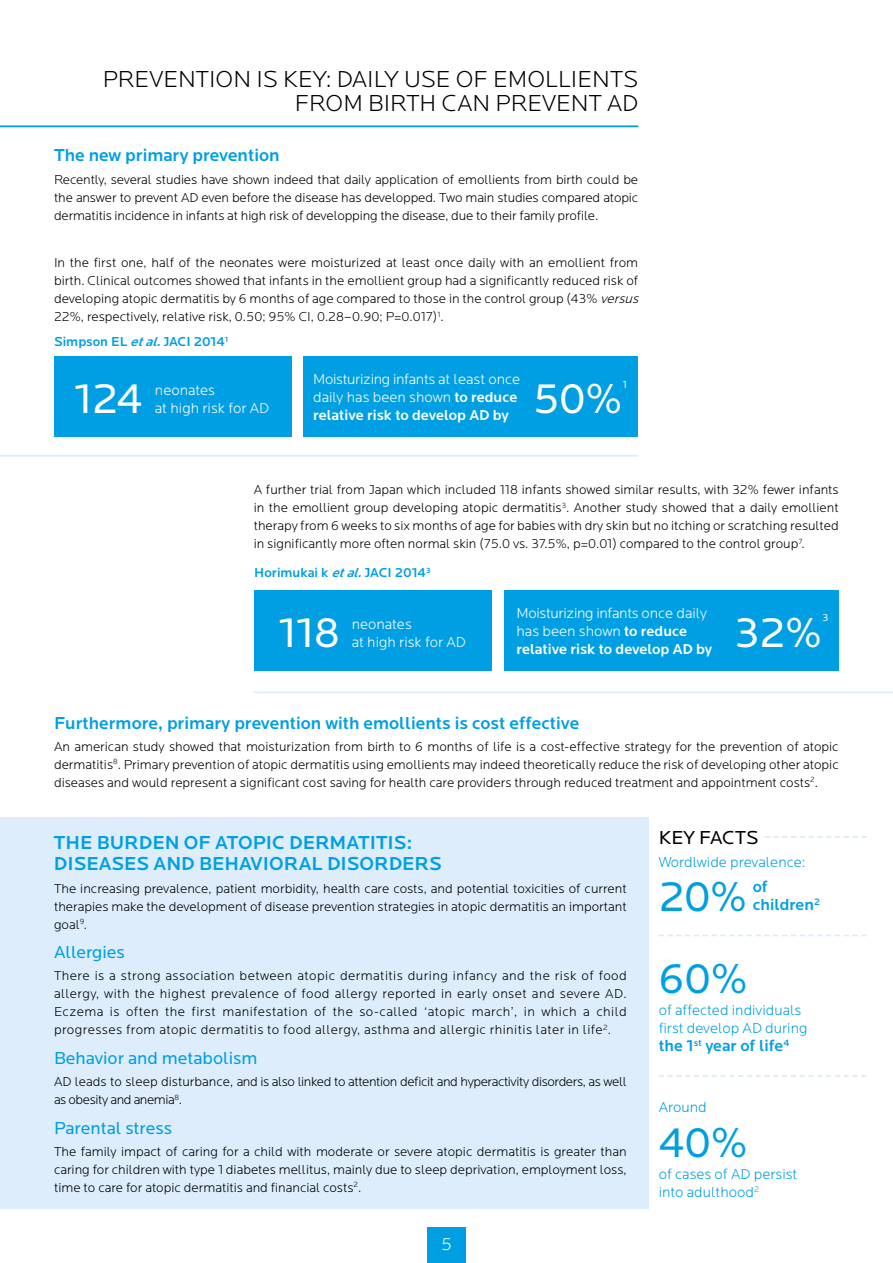
<style>
.page{position:relative;width:893px;height:1263px;background:#fff}
.page>*{position:absolute;margin:0;border:0;box-sizing:border-box;transform-origin:0 0}
.t1{font:43.5px "Locator";color:#fff}
.t2{font:43.5px "Locator";color:#009fe3}
.t3{font:300 24px/24px "Locator";color:#000;text-align:right}
.t4{font:500 19.5px "Locator";color:#009fe3}
.t5{font:19.5px "Locator";color:#000}
.t6{font:500 18px "Locator";color:#009fe3}
.t7{font:18px "Locator";color:#009fe3}
.t8{font:300 18px "Locator";color:#fff}
.t9{font:500 16.5px/18px "Locator";color:#009fe3}
.t10{font:300 15px/18px "Locator";color:#fff}
.t11{font:300 15px/18px "Locator";color:#009fe3}
.t12{font:300 15px/18px "Locator";letter-spacing:-.02em;color:#fff}
.t13{font:300 13.5px/18px "Locator";color:#000;text-align:justify}
.t14{font:300 13.5px/18px "Locator";letter-spacing:-.03em;color:#000}
.t15{font:500 13.5px "Locator";color:#009fe3}
.t16{font:10.5px "Locator";color:#fff}
.s1{font-style:italic}
.s2{font-weight:500}
</style>
<div class="page">
<hr style="left:0;top:455px;width:638px;height:2px;background:#ddedfb">
<div style="left:54px;top:357px;width:237px;height:80px;background:#009fe3"></div>
<div style="left:254px;top:590px;width:237px;height:80px;background:#009fe3"></div>
<div style="left:303px;top:357px;width:334px;height:80px;background:#009fe3"></div>
<div style="left:504px;top:590px;width:335px;height:80px;background:#009fe3"></div>
<div style="left:0;top:817px;width:648px;height:392px;background:#ddedfb"></div>
<hr style="left:0;top:125px;width:638px;height:2px;background:#009fe3">
<svg style="left:659px;top:934px;width:208px;height:2px"></svg>
<svg style="left:765px;top:836px;width:102px;height:2px"></svg>
<svg style="left:659px;top:1075px;width:208px;height:2px"></svg>
<hr style="left:254px;top:691px;width:639px;height:2px;background:#ddedfb">
<div style="left:427px;top:1228px;width:39px;height:35px;background:#009fe3"></div>
<h2 class="t3" style="left:103px;top:68px;width:537px">PREVENTION IS KEY: DAILY USE OF EMOLLIENTS<br>FROM BIRTH CAN PREVENT AD</h2>
<h3 class="t6" style="left:54px;top:145px;width:227px">The new primary prevention</h3>
<p class="t13" style="left:54px;top:170px;width:586px">Recently, several studies have shown indeed that daily application of emollients from birth could be the answer to prevent AD even before the disease has developped. Two main studies compared atopic dermatitis incidence in infants at high risk of developping the disease, due to their family profile.</p>
<p class="t13" style="left:54px;top:254px;width:590px;text-align:left">In the first one, half of the neonates were moisturized at least once daily with an emollient from birth. Clinical outcomes showed that infants in the emollient group had a significantly reduced risk of developing atopic dermatitis by 6 months of age compared to those in the control group (43% <span class="s1">versus </span>22%, respectively, relative risk, 0.50; 95% CI, 0.28–0.90; P=0.017)<sup>1</sup>.</p>
<p class="t15" style="left:54px;top:334px;width:176px">Simpson EL <span class="s1">etal.</span>JACI 2014<sup>1</sup></p>
<h1 class="t1" style="left:74px;top:375px;width:70px">124</h1>
<p class="t10" style="left:155px;top:382px;width:116px">neonates<br>at high risk for AD</p>
<p class="t10" style="left:313px;top:371px;width:209px">Moisturizing infants at least once daily has been shown <span class="s2">to reduce relative risk to develop AD by</span></p>
<h1 class="t1" style="left:533px;top:375px;width:92px">50%</h1>
<p class="t16" style="left:623px;top:378px;width:6px">1</p>
<p class="t13" style="left:254px;top:481px;width:587px">A further trial from Japan which included 118 infants showed similar results, with 32% fewer infants in the emollient group developing atopic dermatitis<sup>3</sup>. Another study showed that a daily emollient therapy from 6 weeks to six months of age for babies with dry skin but no itching or scratching resulted in significantly more often normal skin (75.0 vs. 37.5%, p=0.01) compared to the control group<sup>7</sup>.</p>
<p class="t15" style="left:254px;top:565px;width:178px">Horimukai k <span class="s1">etal.</span>JACI 2014<sup>3</sup></p>
<h1 class="t1" style="left:279px;top:609px;width:62px">118</h1>
<p class="t10" style="left:352px;top:615px;width:116px">neonates<br>at high risk for AD</p>
<p class="t12" style="left:516px;top:604px;width:197px">Moisturizing infants once daily has been shown <span class="s2">to reduce relative risk to develop AD by</span></p>
<h1 class="t1" style="left:735px;top:609px;width:89px">32%</h1>
<p class="t16" style="left:822px;top:612px;width:7px">3</p>
<h3 class="t6" style="left:54px;top:712px;width:527px">Furthermore, primary prevention with emollients is cost effective</h3>
<p class="t13" style="left:54px;top:738px;width:786px">An american study showed that moisturization from birth to 6 months of life is a cost-effective strategy for the prevention of atopic dermatitis<sup>8</sup>. Primary prevention of atopic dermatitis using emollients may indeed theoretically reduce the risk of developing other atopic diseases and would represent a significant cost saving for health care providers through reduced treatment and appointment costs<sup>2</sup>.</p>
<h3 class="t4" style="left:54px;top:832px;width:360px">THE BURDEN OF ATOPIC DERMATITIS:</h3>
<h3 class="t5" style="left:659px;top:827px;width:101px">KEY FACTS</h3>
<h3 class="t4" style="left:54px;top:853px;width:389px">DISEASES AND BEHAVIORAL DISORDERS</h3>
<p class="t13" style="left:54px;top:879px;width:574px">The increasing prevalence, patient morbidity, health care costs, and potential toxicities of current therapies make the development of disease prevention strategies in atopic dermatitis an important goal<sup>9</sup>.</p>
<h3 class="t7" style="left:54px;top:942px;width:72px">Allergies</h3>
<p class="t13" style="left:54px;top:967px;width:574px">There is a strong association between atopic dermatitis during infancy and the risk of food allergy, with the highest prevalence of food allergy reported in early onset and severe AD.<br>Eczema is often the first manifestation of the so-called ‘atopic march’, in which a child progresses from atopic dermatitis to food allergy, asthma and allergic rhinitis later in life<sup>2</sup>.</p>
<h3 class="t7" style="left:54px;top:1048px;width:205px">Behavior and metabolism</h3>
<p class="t14" style="left:54px;top:1073px;width:574px">AD leads to sleep disturbance, and is also linked to attention deficit and hyperactivity disorders, as well as obesity and anemia<sup>8</sup>.</p>
<h3 class="t7" style="left:54px;top:1118px;width:119px">Parental stress</h3>
<p class="t13" style="left:54px;top:1143px;width:574px">The family impact of caring for a child with moderate or severe atopic dermatitis is greater than caring for children with type 1 diabetes mellitus, mainly due to sleep deprivation, employment loss, time to care for atopic dermatitis and financial costs<sup>2</sup>.</p>
<p class="t11" style="left:659px;top:854px;width:148px">Wordlwide prevalence:</p>
<p class="t9" style="left:753px;top:878px;width:69px">of children<sup>2</sup></p>
<h1 class="t2" style="left:659px;top:873px;width:90px">20%</h1>
<h1 class="t2" style="left:659px;top:955px;width:91px">60%</h1>
<p class="t11" style="left:659px;top:1002px;width:150px">of affected individuals first develop AD during</p>
<p class="t9" style="left:659px;top:1037px;width:132px">the 1<sup>st</sup> year of life<sup>4</sup></p>
<p class="t11" style="left:659px;top:1098px;width:49px">Around</p>
<h1 class="t2" style="left:659px;top:1119px;width:91px">40%</h1>
<p class="t11" style="left:659px;top:1165px;width:140px">of cases of AD persist into adulthood<sup>2</sup></p>
<h3 class="t8" style="left:441px;top:1234px;width:12px">5</h3>
</div>
